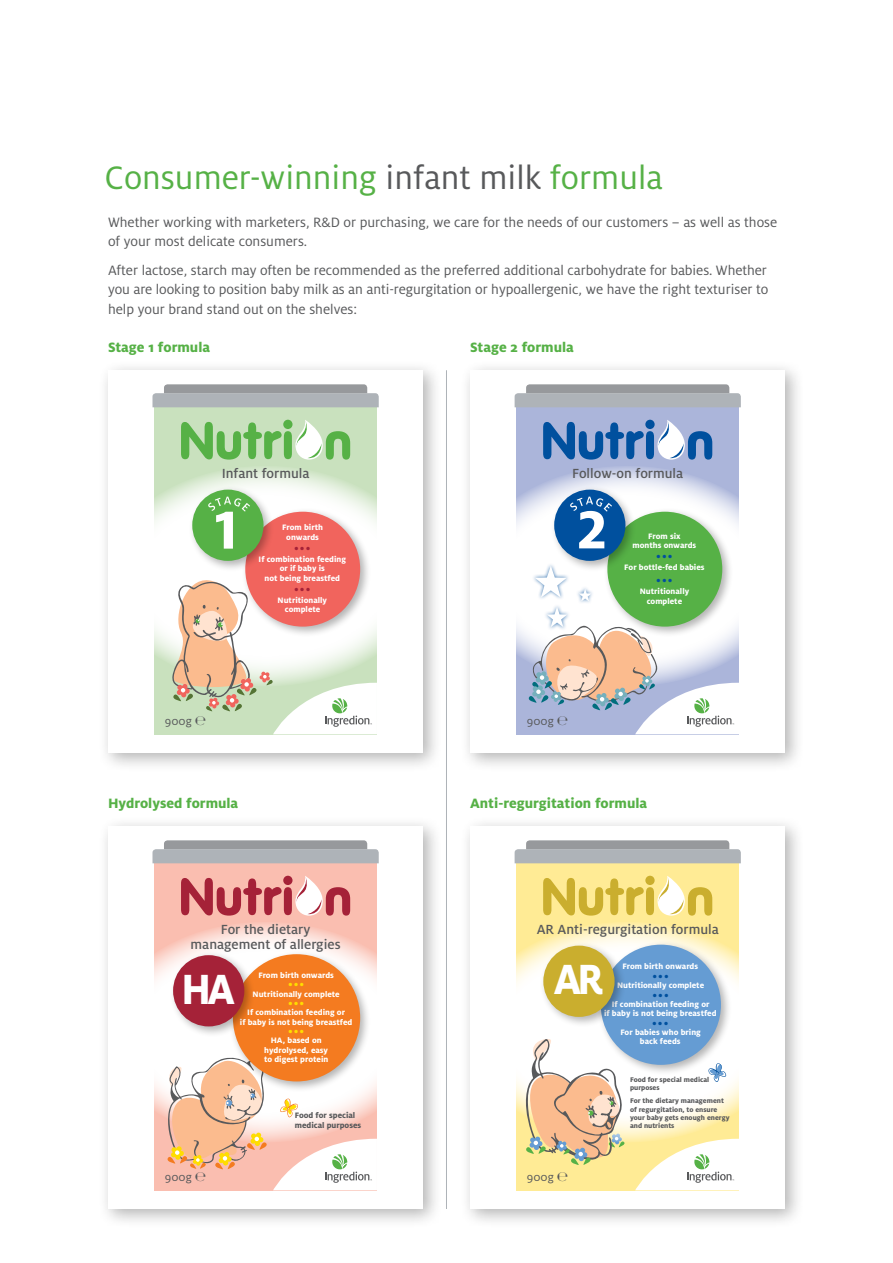
<style>
.page{position:relative;width:893px;height:1263px;background:#fff}
.page>*{position:absolute;margin:0;border:0;box-sizing:border-box;transform-origin:0 0}
.t1{font:800 46.8px "Milo Pro";color:#fff;scale:.9 1}
.t2{font:36px "Milo Pro";color:#56b146}
.t3{font:15px/19.5px "Milo Pro";color:#58595b}
.t4{font:800 15px "Milo Pro";color:#56b146}
.t5{font:500 14.7px/14.7px "Milo Pro";color:#58595b;text-align:center}
.t6{font:12.45px "Milo Pro";color:#58595b}
.t7{font:800 8.7px/9.3px "Milo Pro";color:#fff;text-align:center}
.t8{font:800 8.7px/9.3px "Milo Pro";color:#58595b}
.t9{font:800 8.7px "Milo Pro";color:#00509e}
.t10{font:800 8.7px "Milo Pro";color:#fd0}
.t11{font:800 8.7px "Milo Pro";color:#a52238}
.t12{font:800 7.5px/8.1px "Milo Pro";color:#58595b}
.s1{color:#58595b}
.s2{font-family:"Helvetica";font-weight:300}
</style>
<div class="page">
<div style="left:98px;top:360px;width:345px;height:413px;background:#000;opacity:.3"></div>
<div style="left:108px;top:370px;width:315px;height:383px;background:#fff"></div>
<div style="left:154px;top:407px;width:223px;height:327px;background:#c9e1be"></div>
<svg style="left:152px;top:384px;width:227px;height:23px;background:#abafb2"></svg>
<svg style="left:181px;top:420px;width:169px;height:40px"></svg>
<svg style="left:154px;top:468px;width:223px;height:194px"></svg>
<div style="left:241px;top:507px;width:130px;height:131px;background:#000;opacity:.3"></div>
<div style="left:245px;top:512px;width:115px;height:115px;background:#f1645d;border-radius:50%"></div>
<div style="left:188px;top:485px;width:87px;height:87px;background:#000;opacity:.3"></div>
<div style="left:192px;top:490px;width:72px;height:71px;background:#56b146;border-radius:50%"></div>
<svg style="left:208px;top:497px;width:42px;height:52px"></svg>
<svg style="left:171px;top:580px;width:206px;height:154px"></svg>
<div style="left:460px;top:360px;width:345px;height:413px;background:#000;opacity:.3"></div>
<div style="left:470px;top:370px;width:315px;height:383px;background:#fff"></div>
<div style="left:516px;top:407px;width:223px;height:327px;background:#abb5da"></div>
<svg style="left:515px;top:384px;width:226px;height:23px;background:#abaeb2"></svg>
<svg style="left:543px;top:420px;width:169px;height:40px"></svg>
<svg style="left:516px;top:467px;width:223px;height:191px"></svg>
<div style="left:603px;top:507px;width:131px;height:131px;background:#000;opacity:.3"></div>
<div style="left:607px;top:512px;width:115px;height:115px;background:#56b146;border-radius:50%"></div>
<div style="left:532px;top:562px;width:38px;height:39px;background:#00509e;opacity:.75"></div>
<svg style="left:535px;top:566px;width:32px;height:31px"></svg>
<div style="left:544px;top:604px;width:27px;height:26px;background:#00509e;opacity:.75"></div>
<svg style="left:526px;top:607px;width:213px;height:127px"></svg>
<div style="left:576px;top:585px;width:19px;height:20px;background:#00509e;opacity:.75"></div>
<svg style="left:579px;top:589px;width:12px;height:12px"></svg>
<div style="left:550px;top:485px;width:87px;height:87px;background:#000;opacity:.3"></div>
<div style="left:554px;top:490px;width:71px;height:71px;background:#00509e;border-radius:50%"></div>
<svg style="left:570px;top:497px;width:42px;height:51px"></svg>
<div style="left:98px;top:816px;width:345px;height:413px;background:#000;opacity:.3"></div>
<div style="left:108px;top:826px;width:315px;height:383px;background:#fff"></div>
<div style="left:154px;top:863px;width:223px;height:327px;background:#fabeb0"></div>
<svg style="left:154px;top:923px;width:223px;height:192px"></svg>
<svg style="left:152px;top:840px;width:227px;height:23px;background:#abafb3"></svg>
<svg style="left:181px;top:876px;width:169px;height:39px"></svg>
<div style="left:229px;top:950px;width:142px;height:143px;background:#000;opacity:.3"></div>
<div style="left:233px;top:954px;width:127px;height:127px;background:#f47b20;border-radius:50%"></div>
<svg style="left:165px;top:1058px;width:212px;height:132px"></svg>
<div style="left:169px;top:951px;width:87px;height:86px;background:#000;opacity:.3"></div>
<div style="left:173px;top:955px;width:71px;height:71px;background:#a52238;border-radius:50%"></div>
<div style="left:460px;top:816px;width:345px;height:413px;background:#000;opacity:.3"></div>
<div style="left:470px;top:826px;width:315px;height:383px;background:#fff"></div>
<div style="left:516px;top:863px;width:223px;height:327px;background:#ffeb95"></div>
<svg style="left:516px;top:922px;width:223px;height:220px"></svg>
<svg style="left:515px;top:840px;width:226px;height:23px;background:#abaeb2"></svg>
<svg style="left:543px;top:876px;width:169px;height:39px"></svg>
<svg style="left:635px;top:1139px;width:104px;height:51px"></svg>
<svg style="left:524px;top:1039px;width:103px;height:126px;background:#e7ccad"></svg>
<svg style="left:708px;top:1076px;width:19px;height:6px"></svg>
<div style="left:597px;top:940px;width:135px;height:136px;background:#000;opacity:.3"></div>
<div style="left:601px;top:945px;width:120px;height:120px;background:#659cd3;border-radius:50%"></div>
<div style="left:539px;top:941px;width:87px;height:87px;background:#000;opacity:.3"></div>
<div style="left:543px;top:946px;width:72px;height:71px;background:#caae2e;border-radius:50%"></div>
<hr style="left:446px;top:370px;width:1px;height:839px;background:#aeb3b8">
<h2 class="t2" style="left:105px;top:158px;width:560px">Consumer-winning <span class="s1">infant milk</span> formula</h2>
<h3 class="t3" style="left:108px;top:212px;width:671px">Whether working with marketers, R&amp;D or purchasing, we care for the needs of our customers – as well as those of your most delicate consumers.</h3>
<p class="t3" style="left:108px;top:260px;width:662px;text-align:justify">After lactose, starch may often be recommended as the preferred additional carbohydrate for babies. Whether you are looking to position baby milk as an anti-regurgitation or hypoallergenic, we have the right texturiser to help your brand stand out on the shelves:</p>
<h3 class="t4" style="left:108px;top:339px;width:103px">Stage 1 formula</h3>
<h3 class="t4" style="left:470px;top:339px;width:105px">Stage 2 formula</h3>
<h3 class="t5" style="left:222px;top:466px;width:89px">Infant formula</h3>
<p class="t7" style="left:282px;top:523px;width:42px">From birth onwards</p>
<p class="t11" style="left:295px;top:543px;width:17px">•••</p>
<p class="t7" style="left:259px;top:554px;width:89px">If combination feeding or if baby is<br>not being breastfed</p>
<p class="t11" style="left:295px;top:584px;width:17px">•••</p>
<p class="t7" style="left:278px;top:595px;width:51px">Nutritionally complete</p>
<h3 class="t6" style="left:165px;top:714px;width:42px">900g <span class="s2">℮</span></h3>
<h3 class="t4" style="left:108px;top:795px;width:132px">Hydrolysed formula</h3>
<h3 class="t5" style="left:191px;top:922px;width:152px">For the dietary management of allergies</h3>
<p class="t7" style="left:258px;top:970px;width:77px">From birth onwards</p>
<p class="t10" style="left:288px;top:979px;width:17px">•••</p>
<p class="t7" style="left:253px;top:989px;width:89px">Nutritionally complete</p>
<p class="t10" style="left:288px;top:998px;width:17px">•••</p>
<p class="t7" style="left:240px;top:1008px;width:114px">If combination feeding or<br>if baby is not being breastfed</p>
<p class="t10" style="left:288px;top:1026px;width:17px">•••</p>
<p class="t7" style="left:264px;top:1036px;width:66px">HA, based on hydrolysed, easy to digest protein</p>
<h1 class="t1" style="left:182px;top:962px;width:61px">HA</h1>
<h3 class="t6" style="left:165px;top:1170px;width:42px">900g <span class="s2">℮</span></h3>
<p class="t8" style="left:295px;top:1111px;width:68px">Food for special medical purposes</p>
<h3 class="t5" style="left:572px;top:466px;width:113px">Follow-on formula</h3>
<h3 class="t6" style="left:527px;top:714px;width:42px">900g <span class="s2">℮</span></h3>
<p class="t7" style="left:633px;top:531px;width:65px">From six<br>months onwards</p>
<p class="t9" style="left:657px;top:551px;width:17px">•••</p>
<p class="t7" style="left:624px;top:563px;width:82px">For bottle-fed babies</p>
<p class="t9" style="left:657px;top:575px;width:17px">•••</p>
<p class="t7" style="left:640px;top:587px;width:51px">Nutritionally complete</p>
<h3 class="t4" style="left:470px;top:795px;width:178px">Anti-regurgitation formula</h3>
<h3 class="t5" style="left:537px;top:922px;width:184px">AR Anti-regurgitation formula</h3>
<p class="t7" style="left:622px;top:962px;width:77px">From birth onwards</p>
<p class="t9" style="left:653px;top:971px;width:17px">•••</p>
<p class="t7" style="left:617px;top:981px;width:89px">Nutritionally complete</p>
<p class="t9" style="left:653px;top:990px;width:17px">•••</p>
<p class="t7" style="left:604px;top:999px;width:114px">If combination feeding or<br>if baby is not being breastfed</p>
<p class="t9" style="left:652px;top:1018px;width:17px">•••</p>
<p class="t7" style="left:620px;top:1027px;width:82px">For babies who bring back feeds</p>
<h1 class="t1" style="left:554px;top:952px;width:56px">AR</h1>
<h3 class="t6" style="left:527px;top:1170px;width:42px">900g <span class="s2">℮</span></h3>
<p class="t12" style="left:630px;top:1075px;width:81px">Food for special medical purposes</p>
<p class="t12" style="left:630px;top:1097px;width:101px">For the dietary management of regurgitation, to ensure your baby gets enough energy and nutrients</p>
</div>
